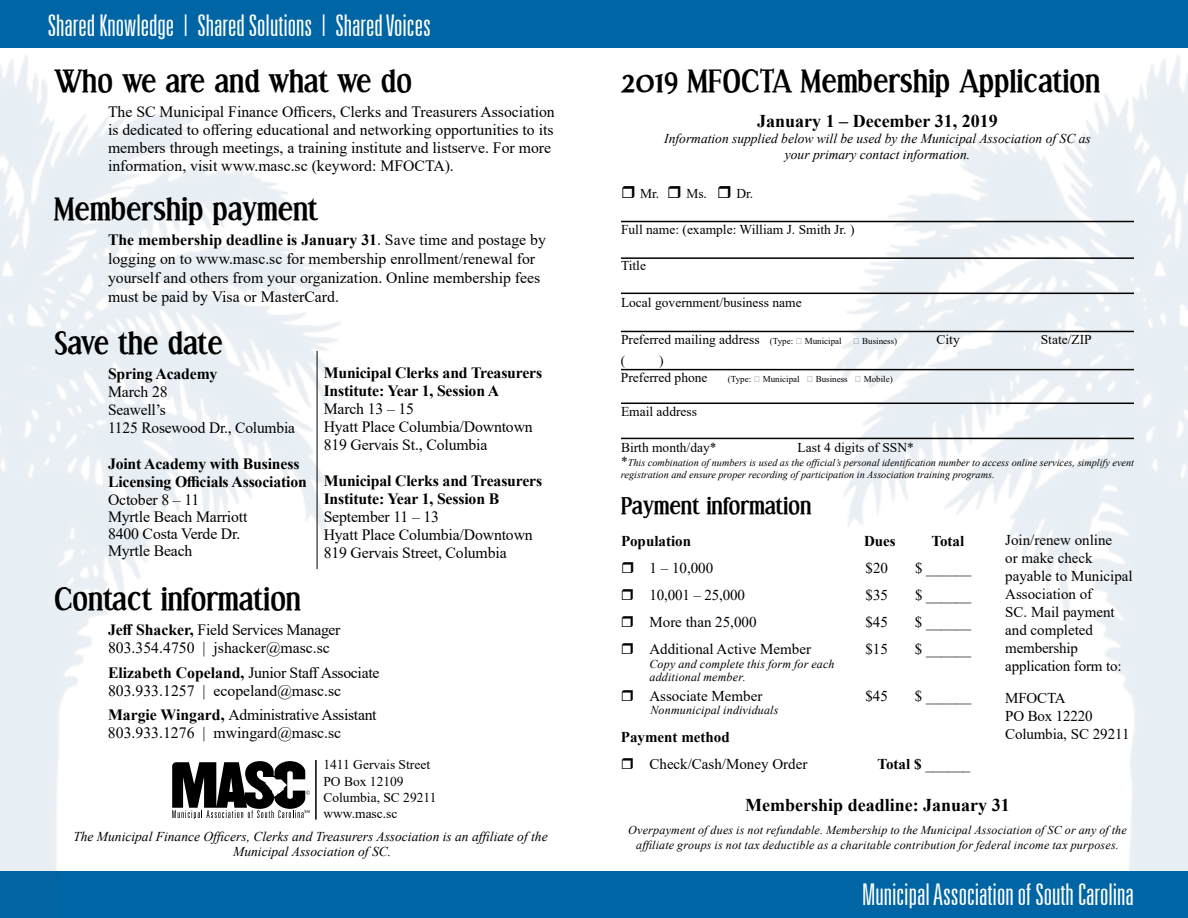
<style>
.page{position:relative;width:1188px;height:918px;background:#fff}
.page>*{position:absolute;margin:0;border:0;box-sizing:border-box;transform-origin:0 0}
.t1{font:700 30px "Effloresce";color:#000}
.t2{font:300 ultra-condensed 30px "Univers LT";color:#fff}
.t3{font:700 22.5px "Effloresce";color:#000}
.t4{font:700 18px "Times New Roman";color:#000}
.t5{font:15.75px/18px "Times New Roman";color:#000}
.t6{font:700 15.75px/18px "Times New Roman";letter-spacing:-.01em;color:#000}
.t7{font:15.75px/18px "Times New Roman";letter-spacing:-.02em;color:#000}
.t8{font:15px/18px "Times New Roman";color:#000}
.t9{font:700 15px "Times New Roman";color:#000}
.t10{font:13.5px/16.2px "Times New Roman";color:#000}
.t11{font:italic 13.5px/16.2px "Times New Roman";color:#000;text-align:center}
.t12{font:italic 12px/15px "Times New Roman";letter-spacing:.015em;color:#000;text-align:center}
.t13{font:italic 10.2px/12.8px "Times New Roman";color:#000}
.t14{font:9px "Times New Roman";color:#000}
.s1{font-weight:700}
.s2{font-size:9px}
.s3{font-style:normal;font-size:13.5px}
.s4{font-weight:400}
</style>
<div class="page">
<div style="left:0;top:0;width:1188px;height:48px;background:#0065a4"></div>
<img style="left:834px;top:55px;width:354px;height:817px">
<div style="left:0;top:872px;width:1188px;height:46px;background:#0065a4"></div>
<img style="left:0;top:55px;width:341px;height:817px">
<svg style="left:172px;top:761px;width:138px;height:58px"></svg>
<hr style="left:315px;top:760px;width:2px;height:60px;background:#000">
<hr style="left:317px;top:351px;width:1px;height:218px;background:#000">
<hr style="left:621px;top:221px;width:513px;height:1px;background:#000">
<hr style="left:621px;top:257px;width:513px;height:2px;background:#000">
<hr style="left:621px;top:293px;width:513px;height:1px;background:#000">
<hr style="left:621px;top:369px;width:513px;height:1px;background:#000">
<hr style="left:621px;top:331px;width:513px;height:1px;background:#000">
<hr style="left:621px;top:403px;width:513px;height:1px;background:#000">
<hr style="left:621px;top:438px;width:513px;height:1px;background:#000">
<svg style="left:854px;top:339px;width:5px;height:5px"></svg>
<svg style="left:856px;top:376px;width:4px;height:6px"></svg>
<h1 class="t2" style="left:48px;top:10px;width:385px">Shared Knowledge | Shared Solutions | Shared Voices</h1>
<h1 class="t1" style="left:54px;top:65px;width:360px">Who we are and what we do</h1>
<p class="t5" style="left:108px;top:102px;width:448px">The SC Municipal Finance Officers, Clerks and Treasurers Association is dedicated to offering educational and networking opportunities to its members through meetings, a training institute and listserve. For more information, visit www.masc.sc (keyword: MFOCTA).</p>
<h1 class="t1" style="left:54px;top:194px;width:265px">Membership payment</h1>
<p class="t5" style="left:108px;top:230px;width:439px;line-height:18.9px"><span class="s1">The membership deadline is January 31</span>. Save time and postage by logging on to www.masc.sc for membership enrollment/renewal for yourself and others from your organization. Online membership fees must be paid by Visa or MasterCard.</p>
<h1 class="t1" style="left:54px;top:327px;width:170px">Save the date</h1>
<p class="t6" style="left:108px;top:364px;width:111px">Spring Academy</p>
<p class="t5" style="left:108px;top:382px;width:189px">March 28<br>Seawell’s<br>1125 Rosewood Dr., Columbia</p>
<p class="t6" style="left:108px;top:454px;width:200px">Joint Academy with Business<br>Licensing Officials Association</p>
<p class="t5" style="left:108px;top:490px;width:141px;line-height:17.2px">October 8 – 11<br>Myrtle Beach Marriott<br>8400 Costa Verde Dr.<br>Myrtle Beach</p>
<p class="t6" style="left:324px;top:363px;width:220px">Municipal Clerks and Treasurers<br>Institute: Year 1, Session A</p>
<p class="t5" style="left:324px;top:399px;width:211px">March 13 – 15<br>Hyatt Place Columbia/Downtown<br>819 Gervais St., Columbia</p>
<p class="t6" style="left:324px;top:471px;width:220px">Municipal Clerks and Treasurers<br>Institute: Year 1, Session B</p>
<p class="t5" style="left:324px;top:507px;width:211px">September 11 – 13<br>Hyatt Place Columbia/Downtown<br>819 Gervais Street, Columbia</p>
<h1 class="t1" style="left:54px;top:583px;width:248px">Contact information</h1>
<p class="t5" style="left:108px;top:620px;width:234px"><span class="s1">Jeff Shacker,</span> Field Services Manager<br>803.354.4750 | jshacker@masc.sc</p>
<p class="t5" style="left:108px;top:663px;width:273px"><span class="s1">Elizabeth Copeland,</span> Junior Staff Associate<br>803.933.1257 | ecopeland@masc.sc</p>
<p class="t7" style="left:108px;top:706px;width:270px"><span class="s1">Margie Wingard,</span> Administrative Assistant<br>803.933.1276 | mwingard@masc.sc</p>
<p class="t10" style="left:323px;top:756px;width:115px">1411 Gervais Street<br>PO Box 12109<br>Columbia, SC 29211 www.masc.sc</p>
<p class="t11" style="left:73px;top:829px;width:476px;line-height:15px">The Municipal Finance Officers, Clerks and Treasurers Association is an affiliate of the<br>Municipal Association of SC.</p>
<h1 class="t1" style="left:621px;top:65px;width:481px">2019 MFOCTA Membership Application</h1>
<p class="t4" style="left:757px;top:108px;width:242px">January 1 – December 31, 2019</p>
<p class="t11" style="left:664px;top:130px;width:428px">Information supplied below will be used by the Municipal Association of SC as your primary contact information.</p>
<p class="t10" style="left:640px;top:185px;width:68px">Mr. Ms.</p>
<p class="t10" style="left:736px;top:185px;width:18px">Dr.</p>
<p class="t10" style="left:621px;top:221px;width:235px">Full name: (example: William J. Smith Jr. )</p>
<p class="t10" style="left:621px;top:257px;width:27px">Title</p>
<p class="t10" style="left:621px;top:294px;width:182px">Local government/business name</p>
<p class="t10" style="left:621px;top:331px;width:174px">Preferred mailing address <span class="s2">(Type:</span></p>
<p class="t14" style="left:805px;top:335px;width:38px">Municipal</p>
<p class="t14" style="left:862px;top:335px;width:37px">Business)</p>
<p class="t10" style="left:937px;top:331px;width:25px">City</p>
<p class="t10" style="left:1041px;top:331px;width:53px">State/ZIP</p>
<p class="t10" style="left:621px;top:352px;width:6px">(</p>
<p class="t10" style="left:621px;top:352px;width:88px;text-align:center">)<br>Preferred phone</p>
<p class="t14" style="left:728px;top:372px;width:25px">(Type:</p>
<p class="t14" style="left:763px;top:372px;width:38px">Municipal</p>
<p class="t14" style="left:816px;top:372px;width:34px">Business</p>
<p class="t14" style="left:864px;top:372px;width:30px">Mobile)</p>
<p class="t10" style="left:621px;top:403px;width:78px">Email address</p>
<p class="t10" style="left:621px;top:439px;width:97px">Birth month/day*</p>
<p class="t10" style="left:798px;top:439px;width:118px">Last 4 digits of SSN*</p>
<p class="t13" style="left:621px;top:456px;width:515px"><span class="s3">*</span>This combination of numbers is used as the official’s personal identification number to access online services, simplify event registration and ensure proper recording of participation in Association training programs.</p>
<h2 class="t3" style="left:621px;top:494px;width:192px">Payment information</h2>
<p class="t9" style="left:621px;top:530px;width:72px">Population</p>
<p class="t9" style="left:864px;top:530px;width:33px">Dues</p>
<p class="t9" style="left:932px;top:530px;width:34px">Total</p>
<p class="t8" style="left:650px;top:558px;width:65px">1 – 10,000</p>
<p class="t8" style="left:866px;top:558px;width:24px">$20</p>
<p class="t8" style="left:915px;top:558px;width:58px">$ ______</p>
<p class="t8" style="left:649px;top:585px;width:97px">10,001 – 25,000</p>
<p class="t8" style="left:866px;top:585px;width:24px">$35</p>
<p class="t8" style="left:915px;top:585px;width:58px">$ ______</p>
<p class="t8" style="left:649px;top:612px;width:109px">More than 25,000</p>
<p class="t8" style="left:865px;top:612px;width:24px">$45</p>
<p class="t8" style="left:915px;top:612px;width:58px">$ ______</p>
<p class="t8" style="left:649px;top:639px;width:163px">Additional Active Member</p>
<p class="t8" style="left:865px;top:639px;width:24px">$15</p>
<p class="t8" style="left:915px;top:639px;width:58px">$ ______</p>
<p class="t8" style="left:649px;top:687px;width:114px">Associate Member</p>
<p class="t8" style="left:865px;top:687px;width:24px">$45</p>
<p class="t8" style="left:915px;top:687px;width:58px">$ ______</p>
<p class="t9" style="left:621px;top:727px;width:110px">Payment method</p>
<p class="t8" style="left:649px;top:755px;width:159px">Check/Cash/Money Order</p>
<p class="t9" style="left:877px;top:754px;width:94px">Total $ <span class="s4">______</span></p>
<p class="t12" style="left:650px;top:657px;width:187px;line-height:13.5px;text-align:left">Copy and complete this form for each additional member.</p>
<p class="t12" style="left:651px;top:702px;width:129px">Nonmunicipal individuals</p>
<p class="t8" style="left:1005px;top:531px;width:129px">Join/renew online<br>or make check payable to Municipal<br>Association of<br>SC. Mail payment and completed membership application form to:</p>
<p class="t8" style="left:1005px;top:688px;width:126px">MFOCTA<br>PO Box 12220<br>Columbia, SC 29211</p>
<p class="t4" style="left:745px;top:792px;width:266px">Membership deadline: January 31</p>
<p class="t12" style="left:628px;top:822px;width:500px">Overpayment of dues is not refundable. Membership to the Municipal Association of SC or any of the affiliate groups is not tax deductible as a charitable contribution for federal income tax purposes.</p>
<h1 class="t2" style="left:862px;top:879px;width:273px">Municipal Association of South Carolina</h1>
</div>
